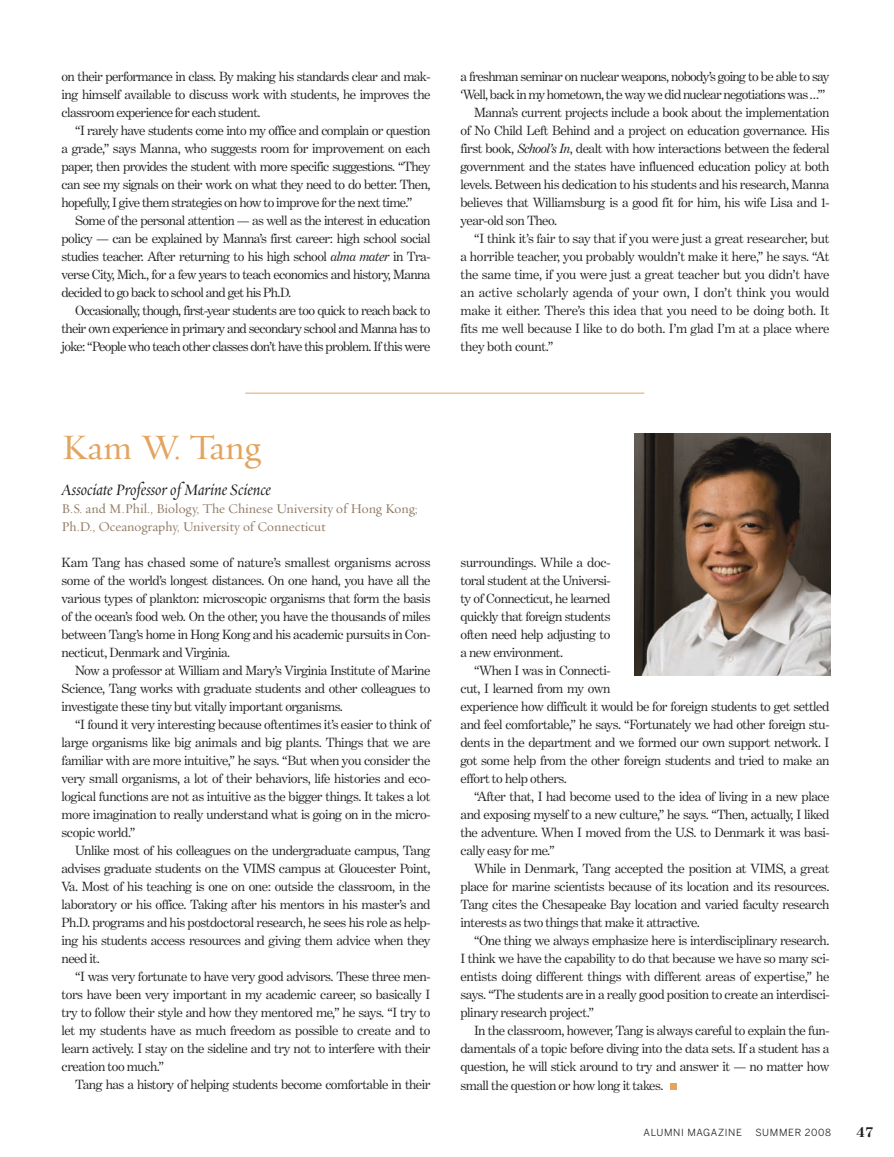
<style>
.page{position:relative;width:894px;height:1157px;background:#fff}
.page>*{position:absolute;margin:0;border:0;box-sizing:border-box;transform-origin:0 0}
.t1{font:36px "Requiem Text HTF Roman";color:#e3a45e}
.t2{font:18px "Requiem Display HTF Italic";color:#231f20}
.t3{font:700 15px "Benton Modern One";color:#231f20}
.t4{font:13.5px/18px "Benton Modern One";letter-spacing:-.035em;color:#231f20;text-align:justify}
.t5{font:13.5px "Benton Modern One";letter-spacing:-.015em;color:#231f20}
.t6{font:13.5px/18px "Requiem Text HTF Roman";color:#907962}
.t7{font:13.5px "Benton Modern One";color:#231f20}
.t8{font:9.75px "Benton Sans";letter-spacing:.065em;color:#231f20}
.s1{font-style:italic}
</style>
<div class="page">
<svg style="left:245px;top:392px;width:586px;height:698px"></svg>
<p class="t4" style="left:61px;top:67px;width:370px">on their performance in class. By making his standards clear and mak&shy;ing himself available to discuss work with students, he improves the classroom experience for each student.</p>
<p class="t4" style="left:61px;top:121px;width:370px;text-indent:14px">“I rarely have students come into my office and complain or question a grade,” says Manna, who suggests room for improvement on each paper, then provides the student with more specific suggestions. “They can see my signals on their work on what they need to do better. Then, hopefully, I give them strategies on how to improve for the next time.”</p>
<p class="t4" style="left:61px;top:211px;width:370px;text-indent:14px">Some of the personal attention — as well as the interest in education policy — can be explained by Manna’s first career: high school social studies teacher. After returning to his high school <span class="s1">alma mater</span> in Tra&shy;verse City, Mich., for a few years to teach economics and history, Manna decided to go back to school and get his Ph.D.</p>
<p class="t4" style="left:61px;top:301px;width:370px;text-indent:14px">Occasionally, though, first-year students are too quick to reach back to their own experience in primary and secondary school and Manna has to joke: “People who teach other classes don’t have this problem. If this were</p>
<p class="t4" style="left:460px;top:67px;width:370px">a freshman seminar on nuclear weapons, nobody’s going to be able to say</p>
<p class="t4" style="left:460px;top:85px;width:366px">‘Well, back in my hometown, the way we did nuclear negotiations was …’”</p>
<p class="t4" style="left:474px;top:103px;width:357px">Manna’s current projects include a book about the implementation</p>
<p class="t4" style="left:460px;top:121px;width:370px">of No Child Left Behind and a project on education governance. His</p>
<p class="t4" style="left:460px;top:139px;width:370px">first book, <span class="s1">School’s In</span>, dealt with how interactions between the federal</p>
<p class="t4" style="left:460px;top:157px;width:370px">government and the states have influenced education policy at both</p>
<p class="t4" style="left:460px;top:175px;width:370px">levels. Between his dedication to his students and his research, Manna</p>
<p class="t4" style="left:460px;top:193px;width:370px">believes that Williamsburg is a good fit for him, his wife Lisa and 1-</p>
<p class="t4" style="left:460px;top:211px;width:98px">year-old son Theo.</p>
<p class="t5" style="left:474px;top:230px;width:357px">“I think it’s fair to say that if you were just a great researcher, but</p>
<p class="t5" style="left:460px;top:248px;width:370px">a horrible teacher, you probably wouldn’t make it here,” he says. “At</p>
<p class="t5" style="left:460px;top:266px;width:370px">the same time, if you were just a great teacher but you didn’t have</p>
<p class="t7" style="left:460px;top:284px;width:370px">an active scholarly agenda of your own, I don’t think you would</p>
<p class="t5" style="left:460px;top:302px;width:370px">make it either. There’s this idea that you need to be doing both. It</p>
<p class="t5" style="left:460px;top:320px;width:370px">fits me well because I like to do both. I’m glad I’m at a place where</p>
<p class="t5" style="left:460px;top:338px;width:94px">they both count.”</p>
<h1 class="t1" style="left:61px;top:425px;width:201px">Kam W. Tang</h1>
<h2 class="t2" style="left:61px;top:478px;width:211px">Associate Professor of Marine Science</h2>
<p class="t6" style="left:61px;top:499px;width:357px">B.S. and M.Phil., Biology, The Chinese University of Hong Kong;<br>Ph.D., Oceanography, University of Connecticut</p>
<p class="t4" style="left:61px;top:553px;width:370px">Kam Tang has chased some of nature’s smallest organisms across some of the world’s longest distances. On one hand, you have all the various types of plankton: microscopic organisms that form the basis of the ocean’s food web. On the other, you have the thousands of miles between Tang’s home in Hong Kong and his academic pursuits in Con&shy;necticut, Denmark and Virginia.</p>
<p class="t4" style="left:61px;top:661px;width:370px;text-indent:14px">Now a professor at William and Mary’s Virginia Institute of Marine Science, Tang works with graduate students and other colleagues to investigate these tiny but vitally important organisms.</p>
<p class="t4" style="left:61px;top:715px;width:370px;text-indent:14px">“I found it very interesting because oftentimes it’s easier to think of large organisms like big animals and big plants. Things that we are familiar with are more intuitive,” he says. “But when you consider the very small organisms, a lot of their behaviors, life histories and eco&shy;logical functions are not as intuitive as the bigger things. It takes a lot more imagination to really understand what is going on in the micro&shy;scopic world.”</p>
<p class="t4" style="left:61px;top:841px;width:370px;text-indent:14px">Unlike most of his colleagues on the undergraduate campus, Tang advises graduate students on the VIMS campus at Gloucester Point, Va. Most of his teaching is one on one: outside the classroom, in the laboratory or his office. Taking after his mentors in his master’s and Ph.D. programs and his postdoctoral research, he sees his role as help&shy;ing his students access resources and giving them advice when they need it.</p>
<p class="t4" style="left:61px;top:967px;width:370px;text-indent:13px">“I was very fortunate to have very good advisors. These three men&shy;tors have been very important in my academic career, so basically I try to follow their style and how they mentored me,” he says. “I try to let my students have as much freedom as possible to create and to learn actively. I stay on the sideline and try not to interfere with their creation too much.”</p>
<p class="t4" style="left:75px;top:1075px;width:357px">Tang has a history of helping students become comfortable in their</p>
<p class="t4" style="left:460px;top:553px;width:151px">surroundings. While a doc&shy;toral student at the Universi&shy;ty of Connecticut, he learned quickly that foreign students often need help adjusting to a new environment.</p>
<p class="t4" style="left:460px;top:661px;width:370px;text-align:left;text-indent:14px">“When I was in Connecti-<br>cut, I learned from my own<br>experience how difficult it would be for foreign students to get settled and feel comfortable,” he says. “Fortunately we had other foreign stu&shy;dents in the department and we formed our own support network. I got some help from the other foreign students and tried to make an effort to help others.</p>
<p class="t4" style="left:460px;top:787px;width:370px;text-indent:14px">“After that, I had become used to the idea of living in a new place and exposing myself to a new culture,” he says. “Then, actually, I liked the adventure. When I moved from the U.S. to Denmark it was basi&shy;cally easy for me.”</p>
<p class="t4" style="left:460px;top:859px;width:370px;text-indent:13px">While in Denmark, Tang accepted the position at VIMS, a great place for marine scientists because of its location and its resources.<br>Tang cites the Chesapeake Bay location and varied faculty research interests as two things that make it attractive.</p>
<p class="t4" style="left:460px;top:931px;width:370px;text-indent:13px">“One thing we always emphasize here is interdisciplinary research.<br>I think we have the capability to do that because we have so many sci&shy;entists doing different things with different areas of expertise,” he says. “The students are in a really good position to create an interdisci&shy;plinary research project.”</p>
<p class="t4" style="left:460px;top:1021px;width:370px;text-indent:14px">In the classroom, however, Tang is always careful to explain the fun&shy;damentals of a topic before diving into the data sets. If a student has a question, he will stick around to try and answer it — no matter how small the question or how long it takes.</p>
<p class="t8" style="left:643px;top:1127px;width:100px">ALUMNI MAGAZINE</p>
<p class="t8" style="left:755px;top:1127px;width:77px">SUMMER 2008</p>
<p class="t3" style="left:856px;top:1123px;width:18px">47</p>
</div>
